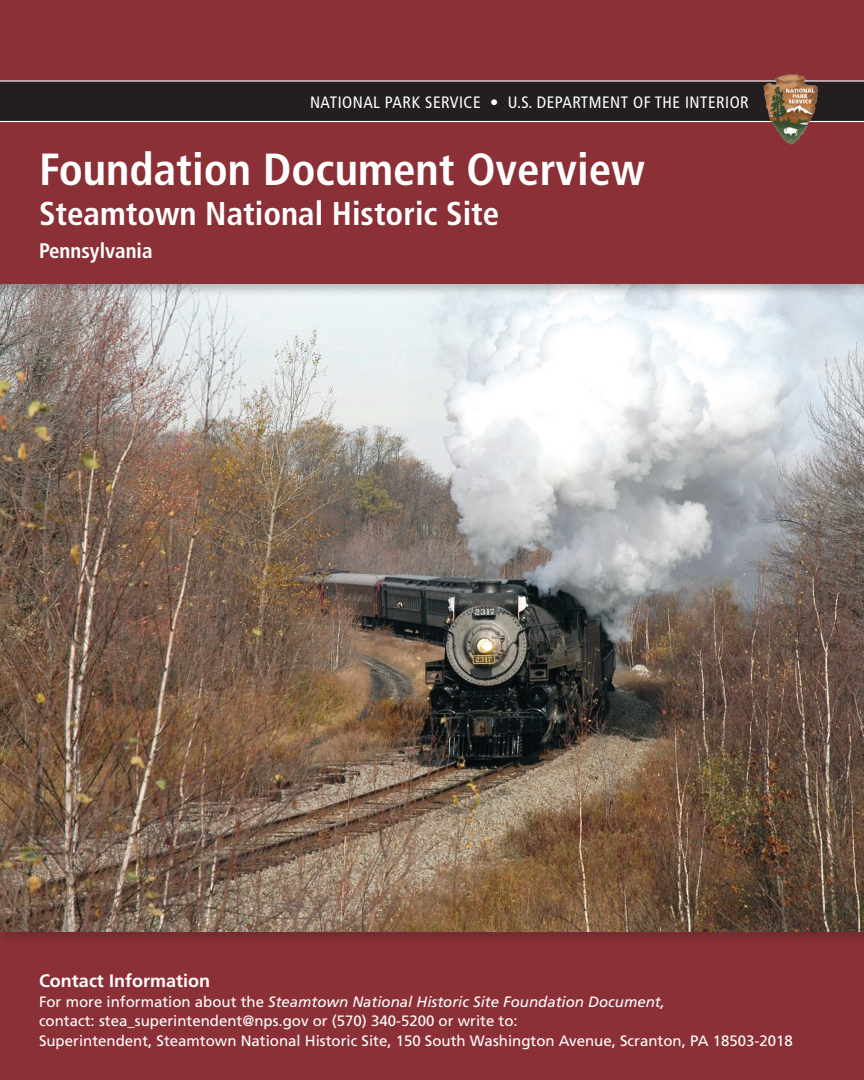
<style>
.page{position:relative;width:864px;height:1080px;background:#fff}
.page>*{position:absolute;margin:0;border:0;box-sizing:border-box;transform-origin:0 0}
.Cover_Overview_Title{font:700 condensed 45px "Frutiger LT Std";color:#fff}
.Cover_Park_Name{font:700 condensed 33px "Frutiger LT Std";color:#fff}
.Cover_State{font:700 condensed 21px "Frutiger LT Std";color:#fff}
.Cover_Contact_Info_H{font:700 18px "Frutiger LT Std";color:#fff}
.NPS_USDOI_logo_line{font:condensed 16.5px "Frutiger LT Std";letter-spacing:.03em;color:#fff}
.Cover_Contact_Info{font:15px/19.5px "Frutiger LT Std";color:#fff}
.s1{font-style:italic}
</style>
<div class="page">
<div style="left:0;top:932px;width:864px;height:148px;background:#8c3037"></div>
<div style="left:0;top:0;width:864px;height:284px;background:#8c3037"></div>
<div style="left:0;top:81px;width:864px;height:41px;background:#231f20"></div>
<hr style="left:0;top:121px;width:864px;height:1px;background:#fff">
<hr style="left:0;top:80px;width:864px;height:2px;background:#fff">
<img style="left:764px;top:74px;width:38px;height:70px">
<img style="left:0;top:297px;width:864px;height:635px">
<div style="left:0;top:266px;width:864px;height:31px;background:#231f20;opacity:.25"></div>
<div style="left:0;top:268px;width:864px;height:16px;background:#8c3037"></div>
<p class="NPS_USDOI_logo_line" style="left:310px;top:93px;width:440px">NATIONAL PARK SERVICE • U.S. DEPARTMENT OF THE INTERIOR</p>
<p class="Cover_Overview_Title" style="left:39px;top:143px;width:607px">Foundation Document Overview</p>
<p class="Cover_Park_Name" style="left:39px;top:194px;width:462px">Steamtown National Historic Site</p>
<p class="Cover_State" style="left:39px;top:238px;width:115px">Pennsylvania</p>
<p class="Cover_Contact_Info_H" style="left:39px;top:970px;width:173px">Contact Information</p>
<p class="Cover_Contact_Info" style="left:39px;top:992px;width:755px">For more information about the <span class="s1">Steamtown National Historic Site Foundation Document,<br></span>contact: stea_superintendent@nps.gov or (570) 340-5200 or write to:<br>Superintendent, Steamtown National Historic Site, 150 South Washington Avenue, Scranton, PA 18503-2018</p>
</div>
